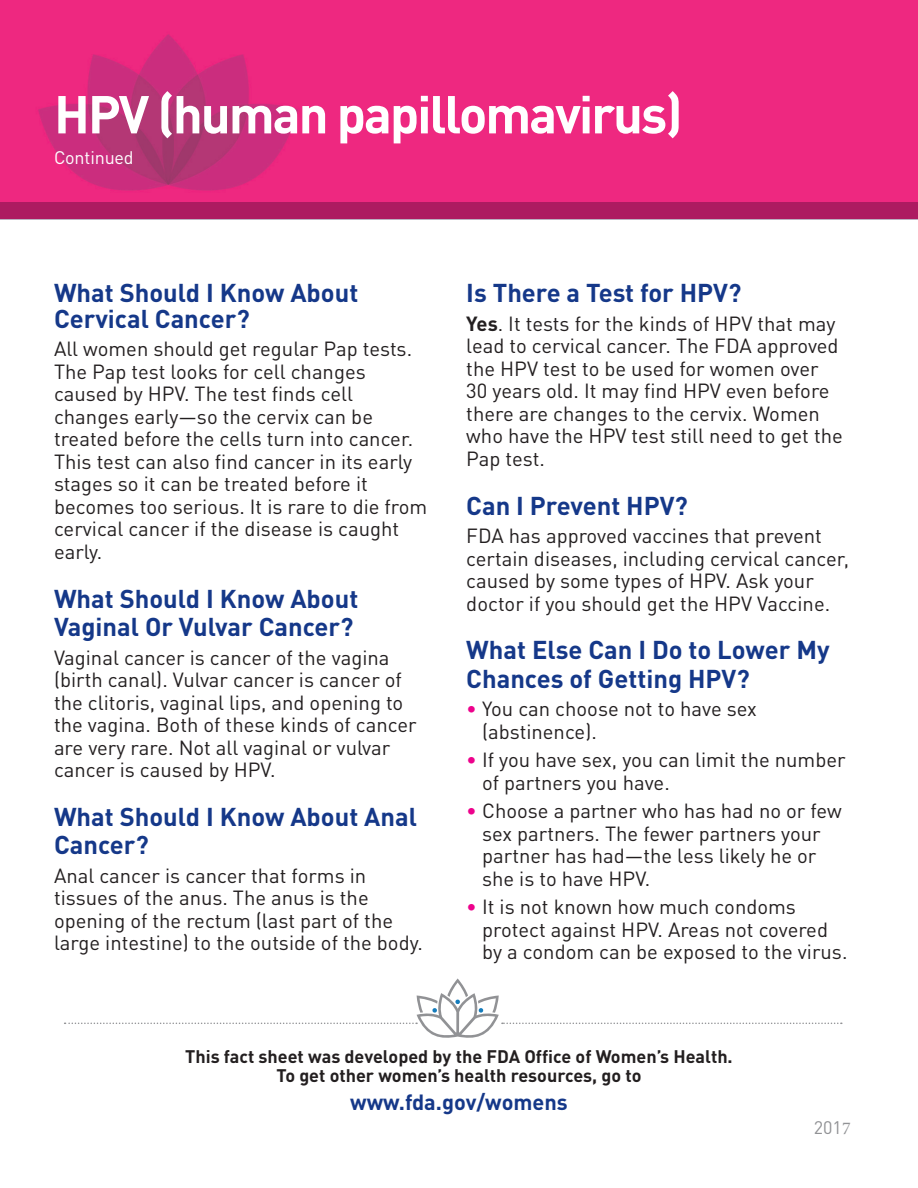
<style>
.page{position:relative;width:918px;height:1188px;background:#fff}
.page>*{position:absolute;margin:0;border:0;box-sizing:border-box;transform-origin:0 0}
.t1{font:700 52.5px "DINOT";letter-spacing:-.04em;color:#fff}
.t2{font:700 25.5px/28.5px "DINOT";color:#153889}
.t3{font:700 21.75px "DINOT";color:#153889}
.t4{font:20.25px/22.5px "DINOT";color:#231f20}
.t5{font:700 18px/19.5px "DINOT";color:#231f20;text-align:center}
.t6{font:18px "DINOT";letter-spacing:-.01em;color:#fff}
.t7{font:18px "DINOT";color:#919295}
.s1{font-weight:700}
.s2{color:#ed028c}
.s3{font-family:"Minion Pro"}
</style>
<div class="page">
<img style="left:0;top:0;width:918px;height:202px">
<div style="left:0;top:202px;width:918px;height:17px;background:#ad1b61"></div>
<svg style="left:65px;top:978px;width:777px;height:60px"></svg>
<h1 class="t1" style="left:54px;top:80px;width:630px">HPV (human papillomavirus)</h1>
<p class="t6" style="left:54px;top:146px;width:81px">Continued</p>
<h2 class="t2" style="left:54px;top:278px;width:306px">What Should I Know About</h2>
<h2 class="t2" style="left:466px;top:278px;width:277px">Is There a Test for HPV?</h2>
<h2 class="t2" style="left:54px;top:304px;width:197px">Cervical Cancer?</h2>
<p class="t4" style="left:54px;top:338px;width:375px">All women should get regular Pap tests.<br>The Pap test looks for cell changes caused by HPV. The test finds cell changes early—so the cervix can be treated before the cells turn into cancer.<br>This test can also find cancer in its early stages so it can be treated before it becomes too serious. It is rare to die from cervical cancer if the disease is caught early.</p>
<h2 class="t2" style="left:54px;top:583px;width:306px">What Should I Know About<br>Vaginal Or Vulvar Cancer?</h2>
<p class="t4" style="left:54px;top:646px;width:364px">Vaginal cancer is cancer of the vagina (birth canal). Vulvar cancer is cancer of the clitoris, vaginal lips, and opening to the vagina. Both of these kinds of cancer are very rare. Not all vaginal or vulvar cancer is caused by HPV.</p>
<h2 class="t2" style="left:54px;top:802px;width:365px">What Should I Know About Anal<br>Cancer?</h2>
<p class="t4" style="left:54px;top:864px;width:370px">Anal cancer is cancer that forms in tissues of the anus. The anus is the opening of the rectum (last part of the large intestine) to the outside of the body.</p>
<p class="t4" style="left:466px;top:312px;width:378px"><span class="s1">Yes</span>. It tests for the kinds of HPV that may lead to cervical cancer. The FDA approved the HPV test to be used for women over 30 years old. It may find HPV even before there are changes to the cervix. Women who have the HPV test still need to get the Pap test.</p>
<h2 class="t2" style="left:466px;top:490px;width:223px">Can I Prevent HPV?</h2>
<p class="t4" style="left:466px;top:524px;width:384px">FDA has approved vaccines that prevent certain diseases, including cervical cancer, caused by some types of HPV. Ask your doctor if you should get the HPV Vaccine.</p>
<h2 class="t2" style="left:466px;top:635px;width:365px">What Else Can I Do to Lower My<br>Chances of Getting HPV?</h2>
<p class="t4" style="left:482px;top:698px;width:276px;text-indent:-16px"><span class="s2">•</span> You can choose not to have sex (abstinence).</p>
<p class="t4" style="left:482px;top:749px;width:365px;text-indent:-16px"><span class="s2">•</span> If you have sex, you can limit the number of partners you have.</p>
<p class="t4" style="left:482px;top:800px;width:361px;text-indent:-16px"><span class="s2">•</span> Choose a partner who has had no or few sex partners. The fewer partners your partner has had—the less likely he or she is to have HPV.</p>
<p class="t4" style="left:482px;top:896px;width:367px;text-indent:-16px"><span class="s2">•</span> It is not known how much condoms protect against HPV. Areas not covered by a condom can be exposed to the virus.</p>
<p class="t5" style="left:185px;top:1046px;width:549px">This fact sheet was developed by the FDA Office of Women’s Health.<br>To get other women’s health resources, go to</p>
<p class="t3" style="left:350px;top:1088px;width:219px">www.fda.gov/womens</p>
<p class="t7" style="left:814px;top:1116px;width:38px">201<span class="s3">7</span></p>
</div>
